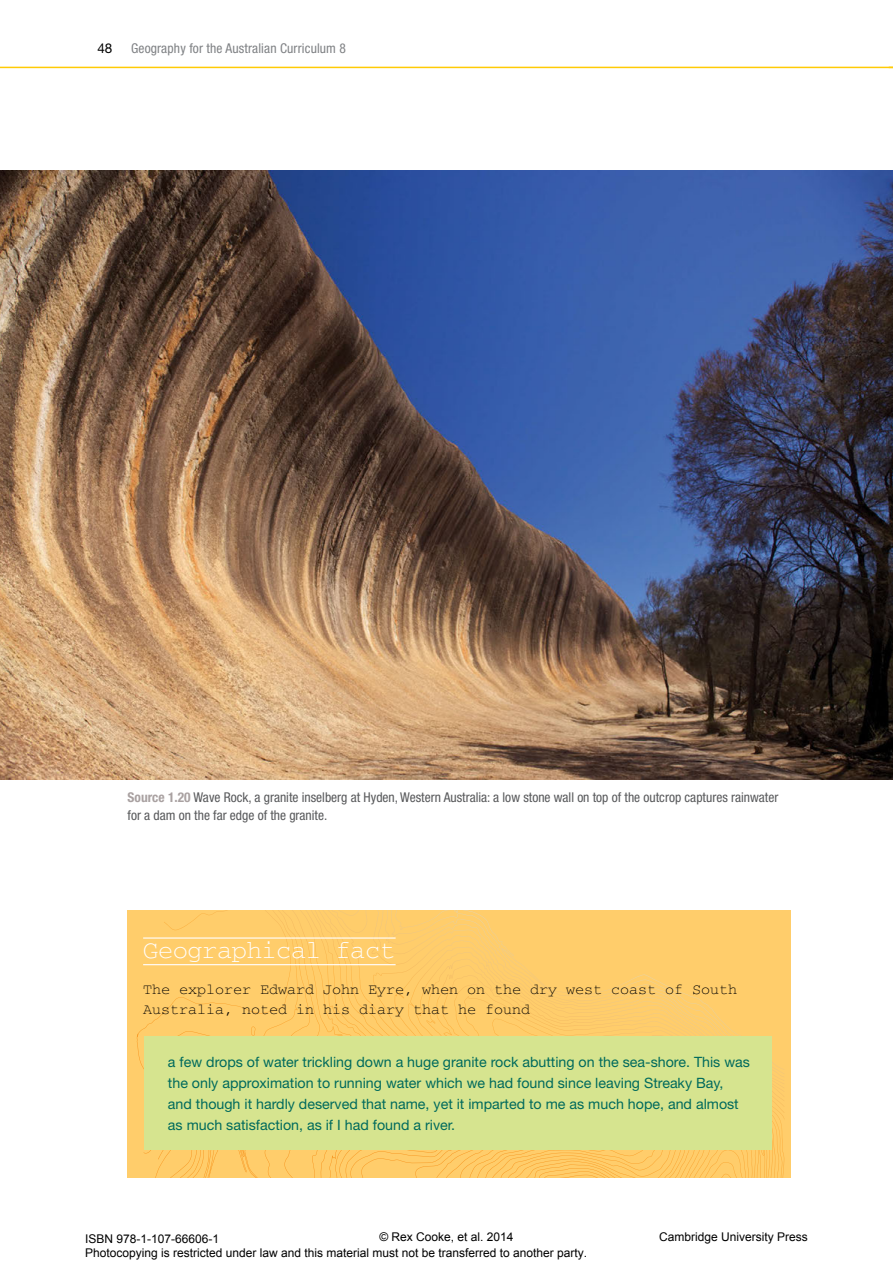
<style>
.page{position:relative;width:893px;height:1263px;background:#fff}
.page>*{position:absolute;margin:0;border:0;box-sizing:border-box;transform-origin:0 0}
.t1{font:25.5px "Courier";letter-spacing:-.02em;color:#fff}
.t2{font:15px/19.5px "Courier";color:#000}
.t3{font:14.25px/21px "Helvetica Neue";color:#006a5c}
.t4{font:condensed 13.5px/18px "Helvetica Neue";color:#58595b}
.t5{font:condensed 13.5px "Helvetica Neue";letter-spacing:.01em;color:#808285}
.t6{font:13.5px "Helvetica Neue";color:#000}
.t7{font:12px/14.4px "Arial";color:#000}
.s1{font-weight:700;color:#a9a1a1}
</style>
<div class="page">
<hr style="left:0;top:67px;width:893px;height:1px;background:#ffcb05">
<img style="left:0;top:170px;width:893px;height:609px">
<div style="left:128px;top:910px;width:663px;height:268px;background:#ffcd6b"></div>
<svg style="left:462px;top:910px;width:316px;height:157px"></svg>
<hr style="left:143px;top:937px;width:253px;height:1px;background:#fff">
<hr style="left:143px;top:964px;width:253px;height:1px;background:#fff">
<div style="left:145px;top:1036px;width:627px;height:114px;background:#d6e48f"></div>
<img style="left:892px;top:732px;width:1px;height:48px">
<p class="t6" style="left:97px;top:40px;width:17px">48</p>
<p class="t5" style="left:131px;top:41px;width:216px">Geography for the Australian Curriculum 8</p>
<p class="t4" style="left:128px;top:788px;width:652px"><span class="s1">Source 1.20</span> Wave Rock, a granite inselberg at Hyden, Western Australia: a low stone wall on top of the outcrop captures rainwater for a dam on the far edge of the granite.</p>
<h1 class="t1" style="left:143px;top:937px;width:253px">Geographical fact</h1>
<p class="t2" style="left:143px;top:980px;width:595px">The explorer Edward John Eyre, when on the dry west coast of South<br>Australia, noted in his diary that he found</p>
<p class="t3" style="left:168px;top:1051px;width:583px">a few drops of water trickling down a huge granite rock abutting on the sea-shore. This was the only approximation to running water which we had found since leaving Streaky Bay, and though it hardly deserved that name, yet it imparted to me as much hope, and almost as much satisfaction, as if I had found a river.</p>
<p class="t7" style="left:379px;top:1230px;width:136px">© Rex Cooke, et al. 2014</p>
<p class="t7" style="left:659px;top:1230px;width:150px">Cambridge University Press</p>
<p class="t7" style="left:85px;top:1231px;width:504px">ISBN 978-1-107-66606-1<br>Photocopying is restricted under law and this material must not be transferred to another party.</p>
</div>
